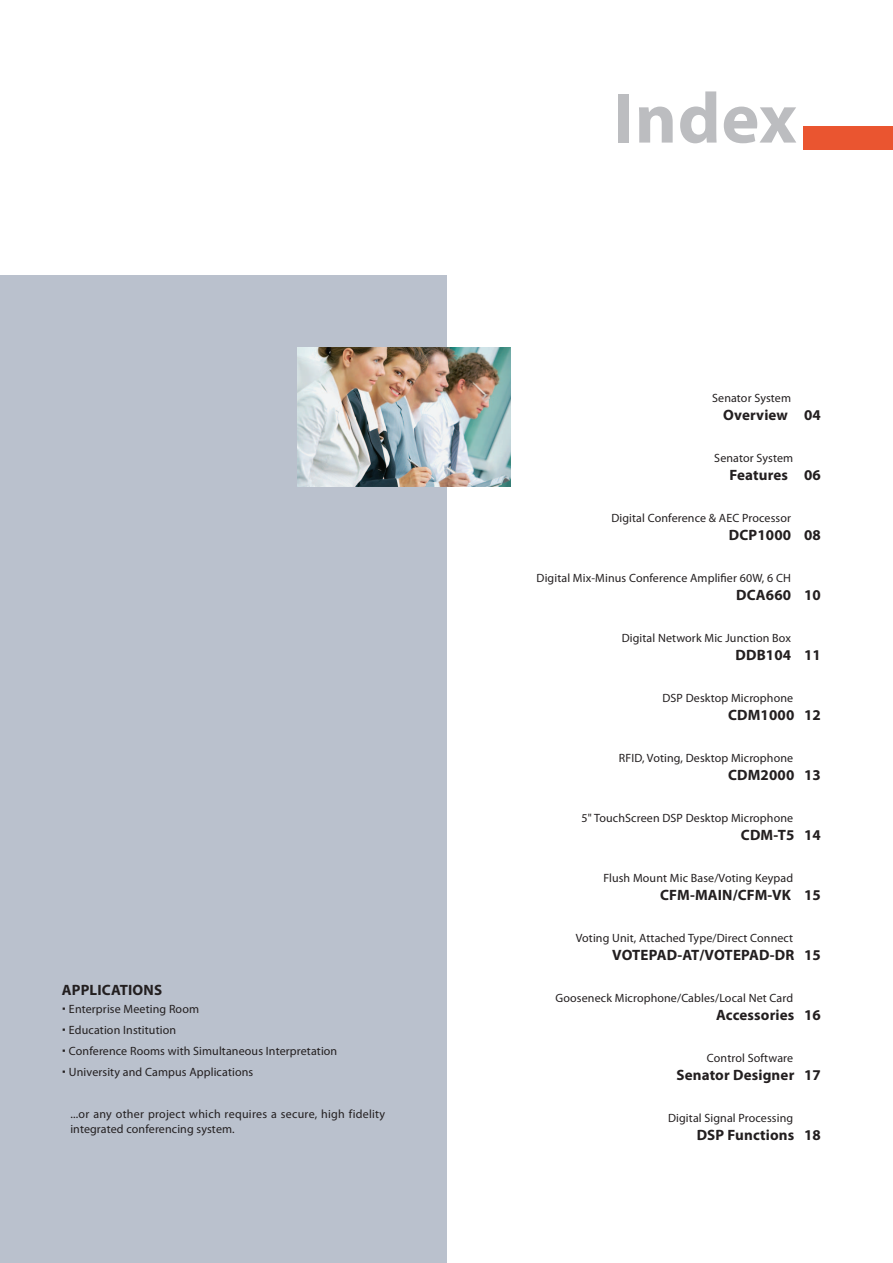
<style>
.page{position:relative;width:893px;height:1263px;background:#fff}
.page>*{position:absolute;margin:0;border:0;box-sizing:border-box;transform-origin:0 0}
.t1{font:700 72px "Myriad Pro";letter-spacing:.01em;color:#bcbdc0}
.t2{font:700 15px "Myriad Pro";letter-spacing:.01em;color:#231f20}
.t3{font:12px/21px "Myriad Pro";letter-spacing:.01em;color:#231f20}
</style>
<div class="page">
<div style="left:0;top:275px;width:447px;height:988px;background:#bac1cd"></div>
<img style="left:298px;top:347px;width:212px;height:140px">
<div style="left:804px;top:126px;width:89px;height:24px;background:#ea5530"></div>
<p class="t2" style="left:62px;top:980px;width:102px">APPLICATIONS</p>
<p class="t3" style="left:69px;top:999px;width:270px">Enterprise Meeting Room<br>Education Institution<br>Conference Rooms with Simultaneous Interpretation University and Campus Applications</p>
<p class="t3" style="left:70px;top:1107px;width:316px;line-height:15px">...or any other project which requires a secure, high fidelity integrated conferencing system.</p>
<h1 class="t1" style="left:613px;top:71px;width:185px">Index</h1>
<p class="t3" style="left:712px;top:388px;width:80px">Senator System</p>
<p class="t2" style="left:723px;top:405px;width:99px">Overview 04</p>
<p class="t3" style="left:714px;top:448px;width:80px">Senator System</p>
<p class="t2" style="left:729px;top:465px;width:93px">Features 06</p>
<p class="t3" style="left:611px;top:508px;width:181px">Digital Conference &amp; AEC Processor</p>
<p class="t2" style="left:729px;top:525px;width:93px">DCP1000 08</p>
<p class="t3" style="left:537px;top:568px;width:256px">Digital Mix-Minus Conference Amplifier 60W, 6 CH</p>
<p class="t2" style="left:736px;top:585px;width:86px">DCA660 10</p>
<p class="t3" style="left:622px;top:628px;width:171px">Digital Network Mic Junction Box</p>
<p class="t2" style="left:735px;top:645px;width:87px">DDB104 11</p>
<p class="t3" style="left:662px;top:688px;width:132px">DSP Desktop Microphone</p>
<p class="t2" style="left:728px;top:705px;width:94px">CDM1000 12</p>
<p class="t3" style="left:619px;top:748px;width:176px">RFID, Voting, Desktop Microphone</p>
<p class="t2" style="left:728px;top:765px;width:94px">CDM2000 13</p>
<p class="t3" style="left:582px;top:808px;width:213px">5" TouchScreen DSP Desktop Microphone</p>
<p class="t2" style="left:741px;top:825px;width:81px">CDM-T5 14</p>
<p class="t3" style="left:603px;top:868px;width:191px">Flush Mount Mic Base/Voting Keypad</p>
<p class="t2" style="left:660px;top:885px;width:162px">CFM-MAIN/CFM-VK 15</p>
<p class="t3" style="left:576px;top:928px;width:219px">Voting Unit, Attached Type/Direct Connect</p>
<p class="t2" style="left:612px;top:945px;width:210px">VOTEPAD-AT/VOTEPAD-DR 15</p>
<p class="t3" style="left:556px;top:988px;width:239px">Gooseneck Microphone/Cables/Local Net Card</p>
<p class="t2" style="left:716px;top:1005px;width:106px">Accessories 16</p>
<p class="t3" style="left:707px;top:1048px;width:88px">Control Software</p>
<p class="t2" style="left:676px;top:1065px;width:146px">Senator Designer 17</p>
<p class="t3" style="left:668px;top:1108px;width:127px">Digital Signal Processing</p>
<p class="t2" style="left:697px;top:1125px;width:126px">DSP Functions 18</p>
</div>
